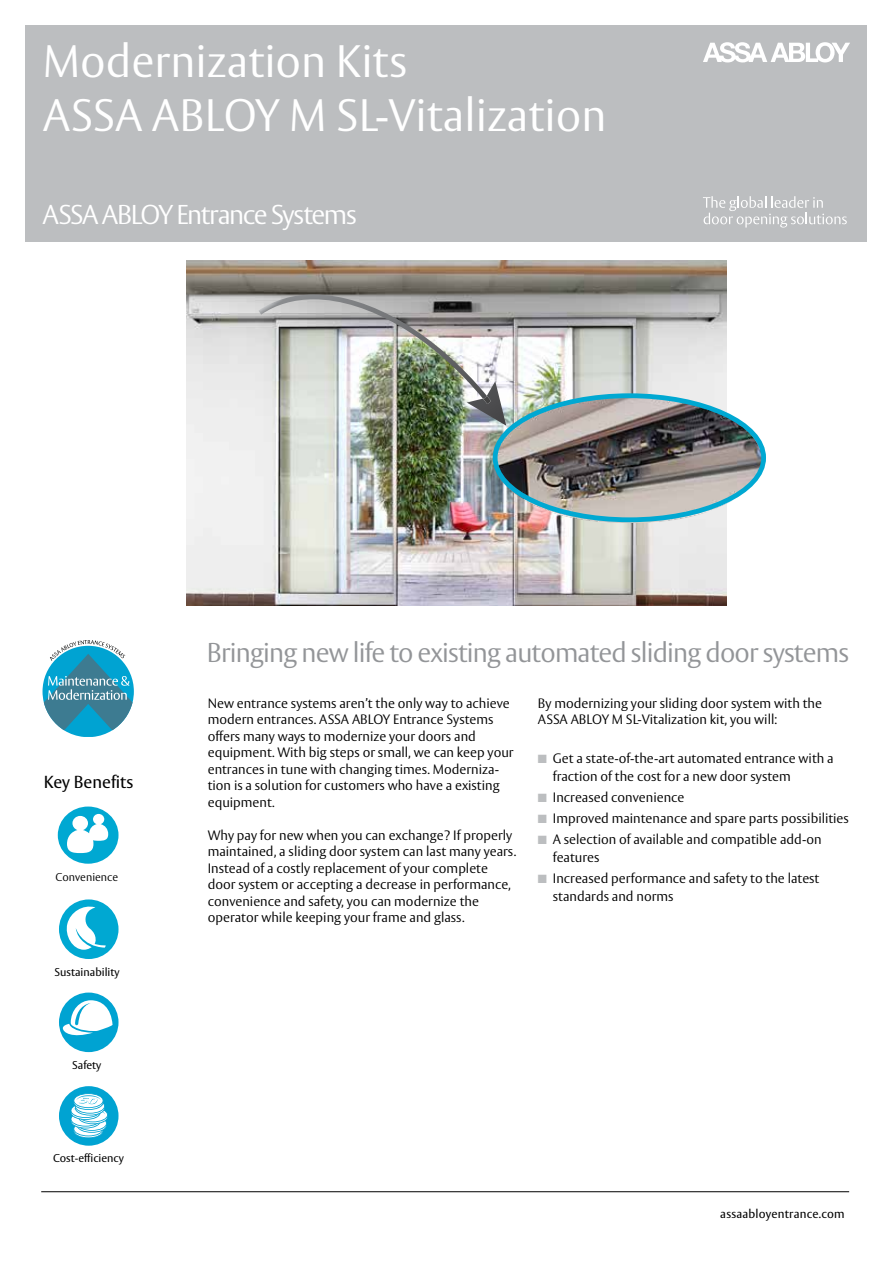
<style>
.page{position:relative;width:893px;height:1263px;background:#fff}
.page>*{position:absolute;margin:0;border:0;box-sizing:border-box;transform-origin:0 0}
.t1{font:300 45px/54px "ASSA Vesta";color:#fff}
.t2{font:300 27px "ASSA Vesta";letter-spacing:-.03em;color:#939598}
.t3{font:300 27px "ASSA Vesta";letter-spacing:-.055em;color:#fff}
.t4{font:17.25px "ASSA Vesta";color:#000}
.t5{font:300 13.5px/16.5px "ASSA Vesta";color:#000}
.t6{font:12px "ASSA Vesta";letter-spacing:.015em;color:#000}
.t7{font:11.25px "ASSA Vesta";color:#000}
.t8{font:300 11.25px "ASSA Vesta";color:#000}
.s1{color:#bcbec0}
</style>
<div class="page">
<div style="left:26px;top:26px;width:841px;height:216px;background:#bcbec0"></div>
<img style="left:187px;top:260px;width:539px;height:346px">
<img style="left:258px;top:295px;width:229px;height:104px">
<img style="left:467px;top:381px;width:39px;height:45px">
<svg style="left:483px;top:396px;width:8px;height:8px"></svg>
<img style="left:495px;top:396px;width:267px;height:126px">
<div style="left:493px;top:393px;width:273px;height:129px;border:5px solid #00a8d2;border-radius:50%"></div>
<svg style="left:703px;top:42px;width:147px;height:20px"></svg>
<svg style="left:703px;top:196px;width:144px;height:32px"></svg>
<div style="left:59px;top:899px;width:60px;height:60px;background:#00a8d2;border-radius:50%"></div>
<svg style="left:64px;top:904px;width:42px;height:46px"></svg>
<div style="left:58px;top:806px;width:61px;height:58px;background:#00a8d2;border-radius:50%"></div>
<svg style="left:67px;top:814px;width:41px;height:39px"></svg>
<svg style="left:43px;top:640px;width:91px;height:97px"></svg>
<div style="left:59px;top:992px;width:60px;height:60px;background:#00a3d2;border-radius:50%"></div>
<svg style="left:63px;top:1000px;width:50px;height:39px"></svg>
<div style="left:59px;top:1086px;width:60px;height:60px;background:#00a3d2;border-radius:50%"></div>
<svg style="left:71px;top:1093px;width:37px;height:45px"></svg>
<hr style="left:41px;top:1191px;width:808px;height:1px;background:#000">
<h1 class="t1" style="left:43px;top:36px;width:565px">Modernization Kits<br>ASSA ABLOY M SL-Vitalization</h1>
<h2 class="t3" style="left:43px;top:199px;width:316px">ASSA ABLOY Entrance Systems</h2>
<p class="t4" style="left:44px;top:772px;width:91px">Key Benefits</p>
<p class="t8" style="left:56px;top:870px;width:64px">Convenience</p>
<p class="t7" style="left:55px;top:965px;width:67px">Sustainability</p>
<p class="t7" style="left:72px;top:1058px;width:31px">Safety</p>
<p class="t7" style="left:53px;top:1151px;width:73px">Cost-efficiency</p>
<h2 class="t2" style="left:207px;top:636px;width:644px">Bringing new life to existing automated sliding door systems</h2>
<p class="t5" style="left:208px;top:695px;width:307px">New entrance systems aren’t the only way to achieve modern entrances. ASSA ABLOY Entrance Systems offers many ways to modernize your doors and equipment. With big steps or small, we can keep your entrances in tune with changing times. Moderniza&shy;tion is a solution for customers who have a existing equipment.</p>
<p class="t5" style="left:208px;top:827px;width:310px">Why pay for new when you can exchange? If properly maintained, a sliding door system can last many years.<br>Instead of a costly replacement of your complete door system or accepting a decrease in performance, convenience and safety, you can modernize the operator while keeping your frame and glass.</p>
<p class="t5" style="left:538px;top:695px;width:286px">By modernizing your sliding door system with the<br>ASSA ABLOY M SL-Vitalization kit, you will:</p>
<p class="t5" style="left:553px;top:750px;width:282px;line-height:18px;text-indent:-15px"><span class="s1">■</span> Get a state-of-the-art automated entrance with a fraction of the cost for a new door system</p>
<p class="t5" style="left:538px;top:790px;width:148px"><span class="s1">■</span> Increased convenience</p>
<p class="t5" style="left:538px;top:811px;width:312px"><span class="s1">■</span> Improved maintenance and spare parts possibilities</p>
<p class="t5" style="left:553px;top:831px;width:270px;line-height:18px;text-indent:-15px"><span class="s1">■</span> A selection of available and compatible add-on features</p>
<p class="t5" style="left:553px;top:870px;width:268px;line-height:18px;text-indent:-15px"><span class="s1">■</span> Increased performance and safety to the latest standards and norms</p>
<p class="t6" style="left:720px;top:1207px;width:126px">assaabloyentrance.com</p>
</div>
